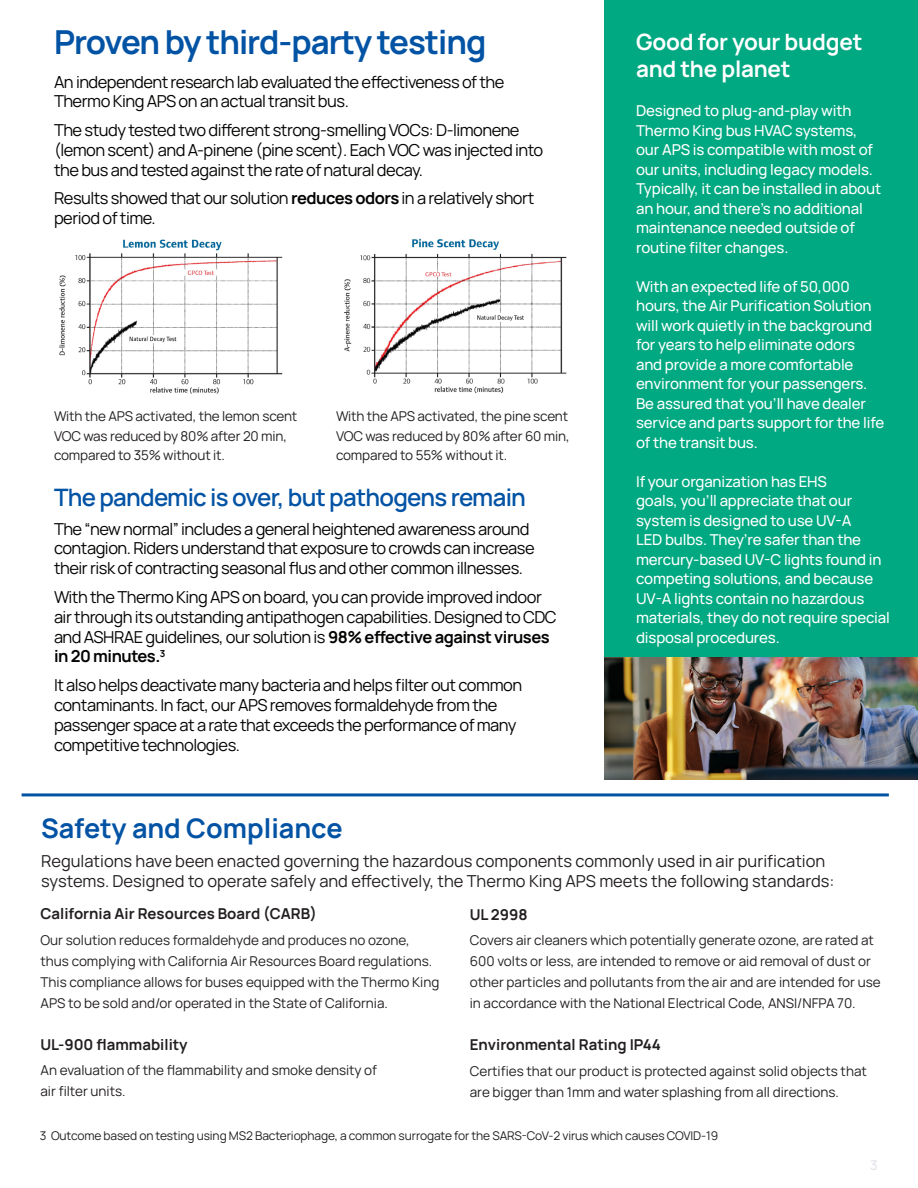
<style>
.page{position:relative;width:918px;height:1188px;background:#fff}
.page>*{position:absolute;margin:0;border:0;box-sizing:border-box;transform-origin:0 0}
.body{font:700 33px "Manrope";letter-spacing:-.03em;color:#0353a5}
.body-2{font:700 27px "Manrope";color:#0353a5}
.body-3{font:600 24px "Manrope";letter-spacing:-.03em;color:#0353a5}
.Copy_Bullet{font:700 22.5px/27px "Manrope";letter-spacing:-.01em;color:#fff}
.body-4{font:16.5px/19.8px "Manrope";letter-spacing:-.03em;color:#040503}
.COPY_Text{font:16.5px/19.8px "Manrope";color:#231f20}
.Copy_Bullet-2{font:500 15px/19.5px "Manrope";letter-spacing:-.01em;color:#fff}
.COPY_Text-2{font:700 15px "Manrope";color:#231f20}
.COPY_Text-3{font:13.5px/21px "Manrope";color:#231f20}
.Copy_Bullet-3{font:13.5px/19.5px "Manrope";letter-spacing:-.01em;color:#231f20}
.t1{font:500 13.5px "Manrope";color:#e2e4e9}
.Copy_Bullet-4{font:12px "Manrope";letter-spacing:-.01em;color:#231f20}
.s1{font-weight:700}
</style>
<div class="page">
<div style="left:605px;top:0;width:313px;height:660px;background:#00a981"></div>
<img style="left:59px;top:239px;width:224px;height:155px">
<img style="left:344px;top:239px;width:223px;height:154px">
<img style="left:605px;top:658px;width:313px;height:121px">
<hr style="left:22px;top:793px;width:867px;height:3px;background:#0353a5">
<p class="body" style="left:54px;top:19px;width:434px">Proven by third-party testing</p>
<p class="body-4" style="left:54px;top:71px;width:452px">An independent research lab evaluated the effectiveness of the<br>Thermo King APS on an actual transit bus.</p>
<p class="body-4" style="left:54px;top:120px;width:491px">The study tested two different strong-smelling VOCs: D-limonene (lemon scent) and A-pinene (pine scent). Each VOC was injected into the bus and tested against the rate of natural decay.</p>
<p class="body-4" style="left:54px;top:188px;width:482px">Results showed that our solution <span class="s1">reduces odors</span> in a relatively short period of time.</p>
<p class="Copy_Bullet-3" style="left:54px;top:406px;width:245px">With the APS activated, the lemon scent<br>VOC was reduced by 80% after 20 min, compared to 35% without it.</p>
<p class="Copy_Bullet-3" style="left:336px;top:406px;width:235px;text-align:justify">With the APS activated, the pine scent VOC was reduced by 80% after 60 min, compared to 55% without it.</p>
<p class="body-3" style="left:54px;top:480px;width:474px">The pandemic is over, but pathogens remain</p>
<p class="body-4" style="left:54px;top:518px;width:482px">The “new normal” includes a general heightened awareness around contagion. Riders understand that exposure to crowds can increase their risk of contracting seasonal flus and other common illnesses.</p>
<p class="body-4" style="left:54px;top:586px;width:504px">With the Thermo King APS on board, you can provide improved indoor air through its outstanding antipathogen capabilities. Designed to CDC and ASHRAE guidelines, our solution is <span class="s1">98% effective against viruses in 20 minutes.</span><sup>3</sup></p>
<p class="body-4" style="left:54px;top:675px;width:470px">It also helps deactivate many bacteria and helps filter out common contaminants. In fact, our APS removes formaldehyde from the passenger space at a rate that exceeds the performance of many competitive technologies.</p>
<p class="Copy_Bullet" style="left:636px;top:27px;width:228px">Good for your budget and the planet</p>
<p class="Copy_Bullet-2" style="left:636px;top:100px;width:247px">Designed to plug-and-play with<br>Thermo King bus HVAC systems, our APS is compatible with most of our units, including legacy models.<br>Typically, it can be installed in about an hour, and there’s no additional maintenance needed outside of routine filter changes.</p>
<p class="Copy_Bullet-2" style="left:636px;top:276px;width:250px">With an expected life of 50,000 hours, the Air Purification Solution will work quietly in the background for years to help eliminate odors and provide a more comfortable environment for your passengers.<br>Be assured that you’ll have dealer service and parts support for the life of the transit bus.</p>
<p class="Copy_Bullet-2" style="left:636px;top:471px;width:255px">If your organization has EHS<br>goals, you’ll appreciate that our system is designed to use UV-A<br>LED bulbs. They’re safer than the mercury-based UV-C lights found in competing solutions, and because<br>UV-A lights contain no hazardous materials, they do not require special disposal procedures.</p>
<p class="body-2" style="left:41px;top:809px;width:303px">Safety and Compliance</p>
<p class="COPY_Text" style="left:41px;top:850px;width:795px">Regulations have been enacted governing the hazardous components commonly used in air purification systems. Designed to operate safely and effectively, the Thermo King APS meets the following standards:</p>
<p class="COPY_Text-2" style="left:40px;top:903px;width:278px">California Air Resources Board (CARB)</p>
<p class="COPY_Text-3" style="left:40px;top:929px;width:400px">Our solution reduces formaldehyde and produces no ozone, thus complying with California Air Resources Board regulations.<br>This compliance allows for buses equipped with the Thermo King APS to be sold and/or operated in the State of California.</p>
<p class="COPY_Text-2" style="left:40px;top:1034px;width:149px">UL-900 flammability</p>
<p class="COPY_Text-3" style="left:40px;top:1059px;width:338px">An evaluation of the flammability and smoke density of air filter units.</p>
<p class="COPY_Text-2" style="left:470px;top:904px;width:59px">UL 2998</p>
<p class="COPY_Text-3" style="left:470px;top:929px;width:412px">Covers air cleaners which potentially generate ozone, are rated at 600 volts or less, are intended to remove or aid removal of dust or other particles and pollutants from the air and are intended for use in accordance with the National Electrical Code, ANSI/NFPA 70.</p>
<p class="COPY_Text-2" style="left:470px;top:1034px;width:192px">Environmental Rating IP44</p>
<p class="COPY_Text-3" style="left:470px;top:1060px;width:399px">Certifies that our product is protected against solid objects that are bigger than 1mm and water splashing from all directions.</p>
<p class="Copy_Bullet-4" style="left:40px;top:1127px;width:680px">3 Outcome based on testing using MS2 Bacteriophage, a common surrogate for the SARS-CoV-2 virus which causes COVID-19</p>
<p class="t1" style="left:870px;top:1156px;width:9px">3</p>
</div>
